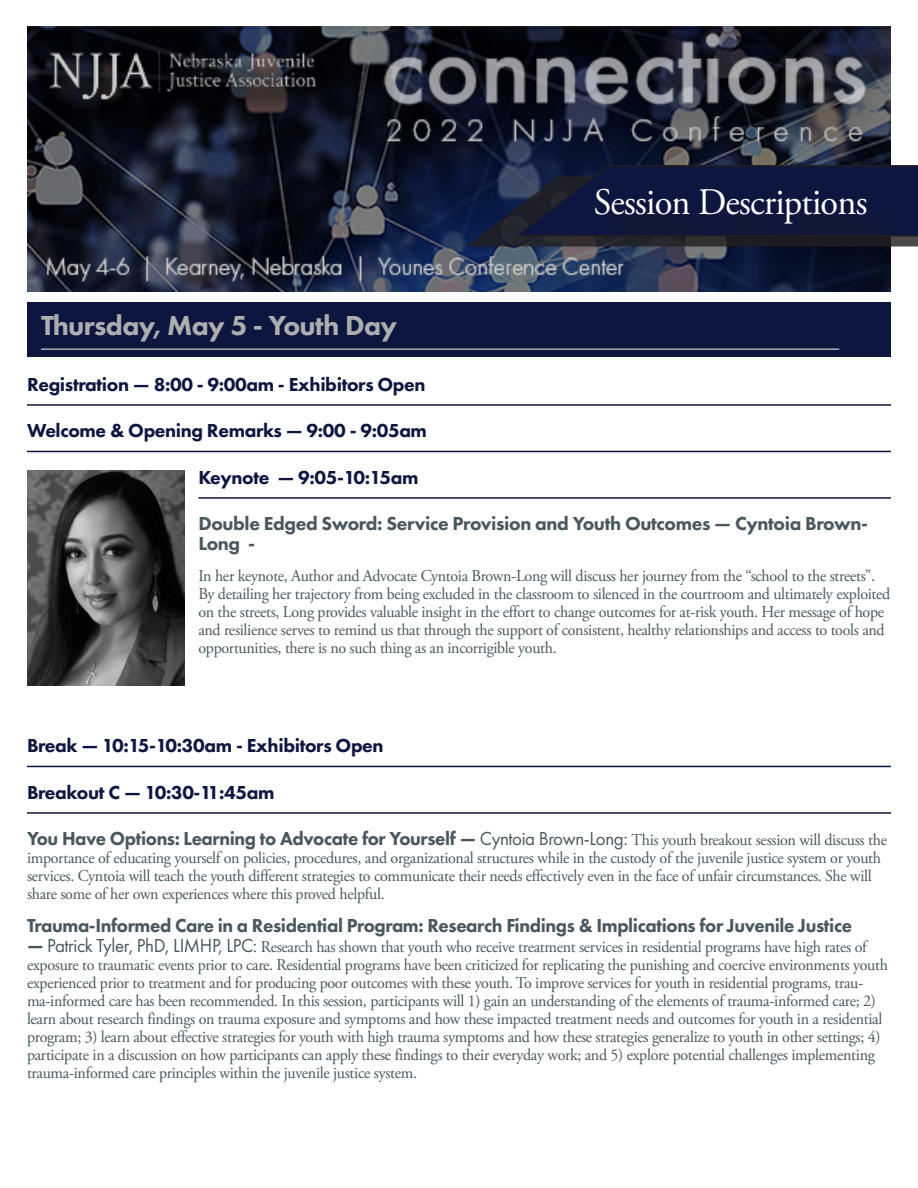
<style>
.page{position:relative;width:918px;height:1188px;background:#fff}
.page>*{position:absolute;margin:0;border:0;box-sizing:border-box;transform-origin:0 0}
.t1{font:37.35px "Adobe Garamond Pro";letter-spacing:-.02em;color:#fff}
.t2{font:800 28.5px "Futura PT";letter-spacing:-.02em;color:#adaeaf}
.t3{font:800 19.5px/19.5px "Futura PT";letter-spacing:-.02em;color:#4a575e}
.t4{font:800 19.5px "Futura PT";letter-spacing:-.02em;color:#0d163f}
.t5{font:16.5px/18px "Adobe Garamond Pro";letter-spacing:-.02em;color:#4a575e}
.s1{font-weight:400}
.s2{font-family:"Adobe Garamond Pro";font-weight:400;font-size:16.5px}
.s3{font-family:"Futura PT";font-weight:800;font-size:19.5px}
.s4{font-family:"Futura PT";font-size:19.5px}
</style>
<div class="page">
<img style="left:27px;top:27px;width:864px;height:265px">
<svg style="left:465px;top:164px;width:453px;height:83px;background:#141d3d"></svg>
<hr style="left:27px;top:404px;width:864px;height:2px;background:#0d163f">
<hr style="left:27px;top:451px;width:864px;height:1px;background:#0d163f">
<hr style="left:198px;top:497px;width:693px;height:2px;background:#0d163f">
<hr style="left:27px;top:766px;width:864px;height:1px;background:#0d163f">
<hr style="left:27px;top:812px;width:864px;height:2px;background:#0d163f">
<div style="left:601px;top:193px;width:298px;height:64px;background:#231f20;opacity:.75"></div>
<div style="left:27px;top:302px;width:864px;height:55px;background:#0d163f"></div>
<hr style="left:41px;top:348px;width:798px;height:2px;background:#adaeaf">
<img style="left:27px;top:471px;width:158px;height:214px">
<p class="t2" style="left:41px;top:308px;width:358px">Thursday, May 5 - Youth Day</p>
<p class="t1" style="left:594px;top:180px;width:275px">Session Descriptions</p>
<p class="t4" style="left:27px;top:372px;width:400px">Registration — 8:00 - 9:00am - Exhibitors Open</p>
<p class="t4" style="left:27px;top:419px;width:402px">Welcome &amp; Opening Remarks — 9:00 - 9:05am</p>
<p class="t4" style="left:198px;top:465px;width:222px">Keynote — 9:05-10:15am</p>
<p class="t3" style="left:198px;top:514px;width:671px">Double Edged Sword: Service Provision and Youth Outcomes — Cyntoia Brown-<br>Long -</p>
<p class="t5" style="left:198px;top:568px;width:693px">In her keynote, Author and Advocate Cyntoia Brown-Long will discuss her journey from the “school to the streets”.<br>By detailing her trajectory from being excluded in the classroom to silenced in the courtroom and ultimately exploited on the streets, Long provides valuable insight in the effort to change outcomes for at-risk youth. Her message of hope and resilience serves to remind us that through the support of consistent, healthy relationships and access to tools and opportunities, there is no such thing as an incorrigible youth.</p>
<p class="t4" style="left:27px;top:734px;width:358px">Break — 10:15-10:30am - Exhibitors Open</p>
<p class="t4" style="left:27px;top:780px;width:249px">Breakout C — 10:30-11:45am</p>
<p class="t3" style="left:27px;top:829px;width:862px">You Have Options: Learning to Advocate for Yourself — <span class="s1">Cyntoia Brown-Long:</span> <span class="s2">This youth breakout session will discuss the</span></p>
<p class="t5" style="left:27px;top:850px;width:856px">importance of educating yourself on policies, procedures, and organizational structures while in the custody of the juvenile justice system or youth services. Cyntoia will teach the youth different strategies to communicate their needs effectively even in the face of unfair circumstances. She will share some of her own experiences where this proved helpful.</p>
<p class="t3" style="left:27px;top:916px;width:827px">Trauma-Informed Care in a Residential Program: Research Findings &amp; Implications for Juvenile Justice</p>
<p class="t5" style="left:27px;top:938px;width:862px"><span class="s3">—</span> <span class="s4">Patrick Tyler, PhD, LIMHP, LPC:</span> Research has shown that youth who receive treatment services in residential programs have high rates of exposure to traumatic events prior to care. Residential programs have been criticized for replicating the punishing and coercive environments youth experienced prior to treatment and for producing poor outcomes with these youth. To improve services for youth in residential programs, trau&shy;ma-informed care has been recommended. In this session, participants will 1) gain an understanding of the elements of trauma-informed care; 2) learn about research findings on trauma exposure and symptoms and how these impacted treatment needs and outcomes for youth in a residential program; 3) learn about effective strategies for youth with high trauma symptoms and how these strategies generalize to youth in other settings; 4) participate in a discussion on how participants can apply these findings to their everyday work; and 5) explore potential challenges implementing trauma-informed care principles within the juvenile justice system.</p>
</div>
